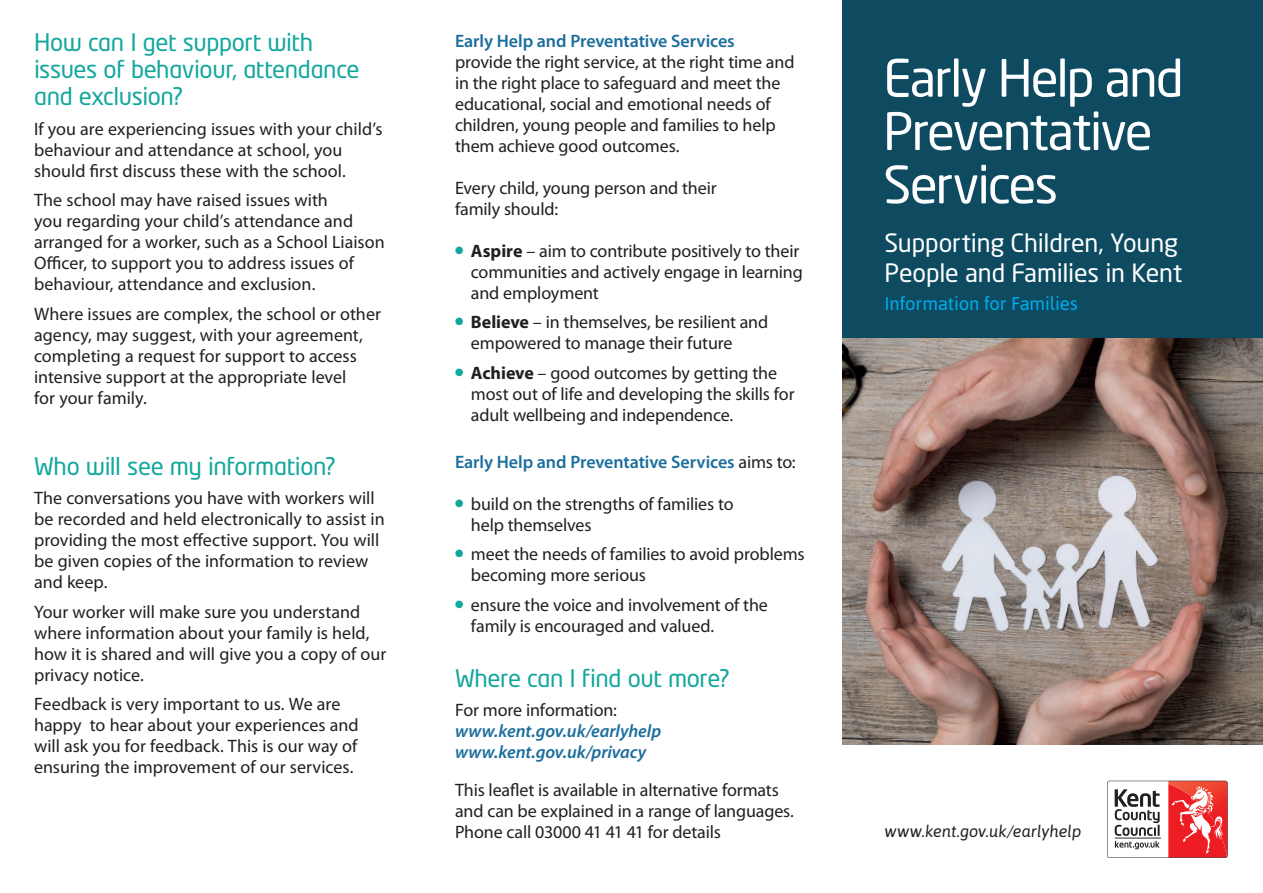
<style>
.page{position:relative;width:1263px;height:893px;background:#fff}
.page>*{position:absolute;margin:0;border:0;box-sizing:border-box;transform-origin:0 0}
.t1{font:50.85px/53.2px "Neo Sans Std";letter-spacing:-.04em;color:#fff}
.t2{font:24.9px/30px "Neo Sans Std";letter-spacing:-.01em;color:#fff}
.t3{font:24px/27px "Neo Tech";letter-spacing:-.015em;color:#12a79d}
.t4{font:18.45px "Asap";letter-spacing:-.01em;color:#00aeef}
.t5{font:18px/21px "Myriad Pro";letter-spacing:-.005em;color:#231f20}
.t6{font:600 18px "Myriad Pro";letter-spacing:-.005em;color:#1b6e9d}
.t7{font:italic 600 18px "Myriad Pro";color:#1b6e9d}
.t8{font:italic 16.5px "Asap";letter-spacing:-.005em;color:#231f20}
.s1{font-weight:700}
.s2{font-weight:400;color:#231f20}
</style>
<div class="page">
<div style="left:842px;top:0;width:421px;height:723px;background:#0e4b61"></div>
<img style="left:842px;top:338px;width:421px;height:406px">
<svg style="left:1107px;top:781px;width:121px;height:77px"></svg>
<p class="t3" style="left:34px;top:30px;width:327px">How can I get support with issues of behaviour, attendance and exclusion?</p>
<p class="t5" style="left:34px;top:118px;width:350px">If you are experiencing issues with your child’s behaviour and attendance at school, you should first discuss these with the school.</p>
<p class="t5" style="left:34px;top:190px;width:352px">The school may have raised issues with<br>you regarding your child’s attendance and arranged for a worker, such as a School Liaison Officer, to support you to address issues of behaviour, attendance and exclusion.</p>
<p class="t5" style="left:34px;top:303px;width:348px">Where issues are complex, the school or other agency, may suggest, with your agreement, completing a request for support to access intensive support at the appropriate level<br>for your family.</p>
<p class="t3" style="left:34px;top:454px;width:304px">Who will see my information?</p>
<p class="t5" style="left:34px;top:488px;width:352px">The conversations you have with workers will be recorded and held electronically to assist in providing the most effective support. You will be given copies of the information to review and keep.</p>
<p class="t5" style="left:34px;top:601px;width:354px">Your worker will make sure you understand where information about your family is held, how it is shared and will give you a copy of our privacy notice.</p>
<p class="t5" style="left:34px;top:694px;width:326px">Feedback is very important to us. We are happy to hear about your experiences and will ask you for feedback. This is our way of ensuring the improvement of our services.</p>
<p class="t6" style="left:455px;top:29px;width:281px">Early Help and Preventative Services</p>
<p class="t5" style="left:455px;top:51px;width:341px">provide the right service, at the right time and in the right place to safeguard and meet the educational, social and emotional needs of children, young people and families to help them achieve good outcomes.</p>
<p class="t5" style="left:455px;top:177px;width:263px">Every child, young person and their</p>
<p class="t5" style="left:455px;top:198px;width:105px">family should:</p>
<p class="t5" style="left:471px;top:240px;width:333px;text-indent:-16px"><sup>●</sup> <span class="s1">Aspire</span> – aim to contribute positively to their communities and actively engage in learning and employment</p>
<p class="t5" style="left:471px;top:311px;width:299px;text-indent:-16px"><sup>●</sup> <span class="s1">Believe</span> – in themselves, be resilient and empowered to manage their future</p>
<p class="t5" style="left:471px;top:362px;width:325px;text-indent:-16px"><sup>●</sup> <span class="s1">Achieve</span> – good outcomes by getting the most out of life and developing the skills for adult wellbeing and independence.</p>
<p class="t6" style="left:455px;top:450px;width:342px">Early Help and Preventative Services <span class="s2">aims to:</span></p>
<p class="t5" style="left:471px;top:493px;width:264px;text-indent:-16px"><sup>●</sup> build on the strengths of families to help themselves</p>
<p class="t5" style="left:471px;top:544px;width:335px;text-indent:-16px"><sup>●</sup> meet the needs of families to avoid problems becoming more serious</p>
<p class="t5" style="left:471px;top:594px;width:298px;text-indent:-16px"><sup>●</sup> ensure the voice and involvement of the family is encouraged and valued.</p>
<p class="t3" style="left:455px;top:666px;width:277px">Where can I find out more?</p>
<p class="t5" style="left:455px;top:700px;width:163px">For more information:</p>
<p class="t7" style="left:455px;top:720px;width:208px">www.kent.gov.uk/earlyhelp</p>
<p class="t7" style="left:455px;top:741px;width:193px">www.kent.gov.uk/privacy</p>
<p class="t5" style="left:455px;top:779px;width:340px">This leaflet is available in alternative formats and can be explained in a range of languages.<br>Phone call 03000 41 41 41 for details</p>
<p class="t1" style="left:883px;top:51px;width:302px">Early Help and<br>Preventative</p>
<p class="t1" style="left:883px;top:157px;width:177px">Services</p>
<p class="t2" style="left:884px;top:227px;width:299px">Supporting Children, Young<br>People and Families in Kent</p>
<p class="t4" style="left:884px;top:292px;width:195px">Information for Families</p>
<p class="t8" style="left:884px;top:822px;width:198px">www.kent.gov.uk/earlyhelp</p>
</div>
